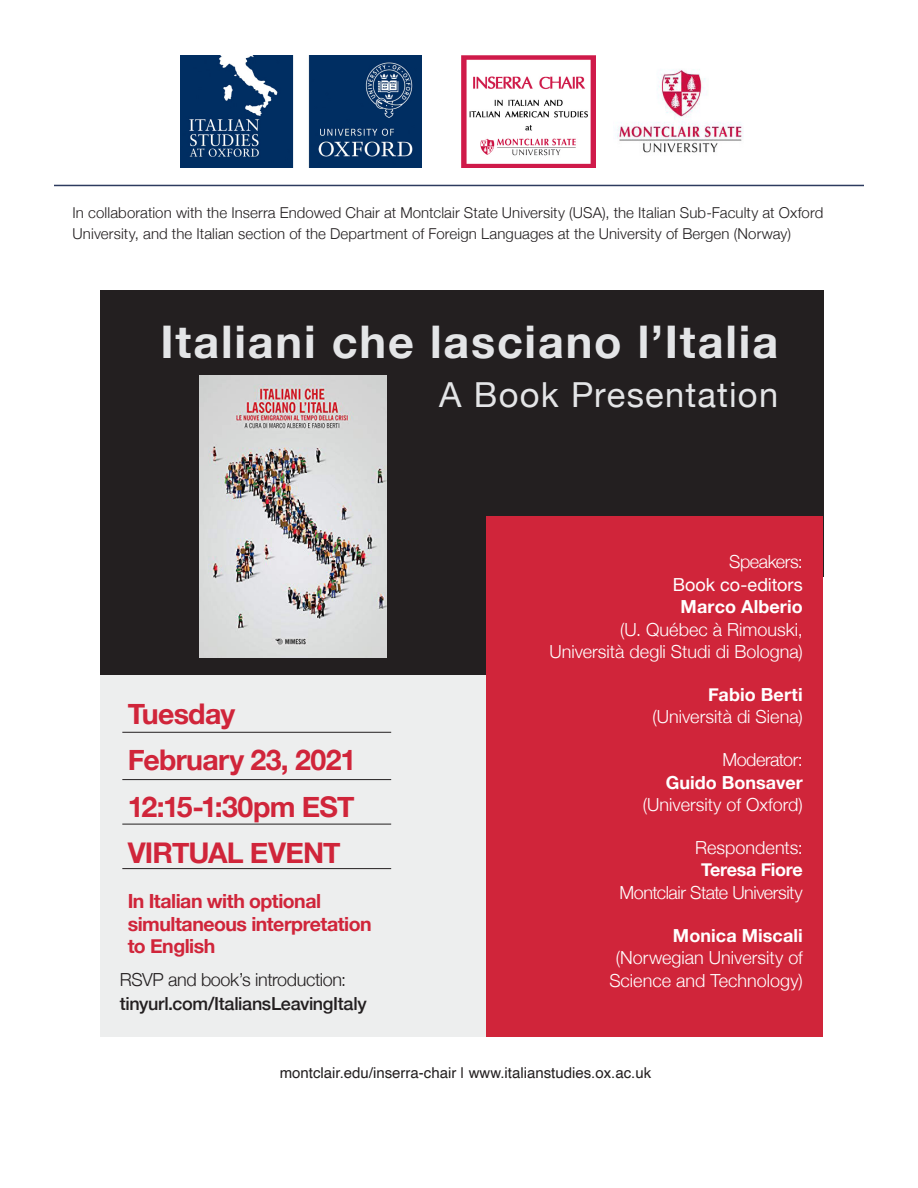
<style>
.page{position:relative;width:918px;height:1188px;background:#fff}
.page>*{position:absolute;margin:0;border:0;box-sizing:border-box;transform-origin:0 0}
.t1{font:700 45px "Helvetica Neue";letter-spacing:.04em;color:#e4e5e7}
.t2{font:34.5px "Helvetica Neue";letter-spacing:.035em;color:#e4e5e7}
.t3{font:700 28.5px "Helvetica Neue";letter-spacing:-.025em;color:#d0253a}
.t4{font:700 19.5px "Helvetica Neue";letter-spacing:-.025em;color:#d0253a}
.t5{font:300 18px/22.5px "Helvetica Neue";color:#fff;text-align:right}
.t6{font:300 18px/22.5px "Helvetica Neue";letter-spacing:-.025em;color:#fff;text-align:right}
.t7{font:500 18px "Helvetica Neue";letter-spacing:-.02em;color:#231f20}
.t8{font:300 18px "Helvetica Neue";letter-spacing:-.02em;color:#231f20}
.t9{font:300 15px/21px "Helvetica Neue";letter-spacing:.005em;color:#231f20}
.t10{font:15px "Helvetica";color:#231f20}
.s1{font-weight:400}
.s2{font-weight:700}
</style>
<div class="page">
<div style="left:100px;top:657px;width:395px;height:380px;background:#edeeee"></div>
<div style="left:100px;top:576px;width:386px;height:99px;background:#231f20"></div>
<div style="left:100px;top:290px;width:723px;height:286px;background:#231f20"></div>
<div style="left:486px;top:516px;width:337px;height:521px;background:#d0253a"></div>
<hr style="left:122px;top:732px;width:269px;height:1px;background:#231f20">
<hr style="left:122px;top:779px;width:269px;height:1px;background:#231f20">
<hr style="left:122px;top:824px;width:269px;height:1px;background:#231f20">
<hr style="left:122px;top:868px;width:269px;height:1px;background:#231f20">
<img style="left:200px;top:375px;width:187px;height:282px">
<img style="left:181px;top:55px;width:241px;height:113px">
<hr style="left:54px;top:185px;width:810px;height:1px;background:#2d3b5f">
<img style="left:462px;top:55px;width:134px;height:113px">
<img style="left:616px;top:69px;width:127px;height:84px">
<p class="t9" style="left:73px;top:201px;width:752px">In collaboration with the Inserra Endowed Chair at Montclair State University (USA), the Italian Sub-Faculty at Oxford<br>University, and the Italian section of the Department of Foreign Languages at the University of Bergen (Norway)</p>
<p class="t1" style="left:160px;top:307px;width:619px">Italiani che lasciano l’Italia</p>
<p class="t2" style="left:439px;top:370px;width:341px">A Book Presentation</p>
<p class="t3" style="left:128px;top:691px;width:109px">Tuesday</p>
<p class="t3" style="left:128px;top:738px;width:230px">February 23, 2021</p>
<p class="t3" style="left:128px;top:784px;width:228px">12:15-1:30pm EST</p>
<p class="t3" style="left:128px;top:831px;width:214px">VIRTUAL EVENT</p>
<p class="t4" style="left:128px;top:886px;width:195px">In Italian with optional</p>
<p class="t4" style="left:128px;top:908px;width:246px">simultaneous interpretation</p>
<p class="t4" style="left:128px;top:931px;width:89px">to English</p>
<p class="t8" style="left:120px;top:965px;width:228px">RSVP and book’s introduction:</p>
<p class="t7" style="left:120px;top:989px;width:248px">tinyurl.com/ItaliansLeavingItaly</p>
<p class="t5" style="left:550px;top:549px;width:255px">Speakers:<br><span class="s1">Book co-editors<br></span><span class="s2">Marco Alberio<br></span>(U. Québec à Rimouski,<br>Università degli Studi di Bologna)</p>
<p class="t5" style="left:653px;top:682px;width:152px"><span class="s2">Fabio Berti </span>(Università di Siena)</p>
<p class="t5" style="left:643px;top:747px;width:162px">Moderator:<br><span class="s2">Guido Bonsaver </span>(University of Oxford)</p>
<p class="t6" style="left:620px;top:835px;width:185px">Respondents:<br><span class="s2">Teresa Fiore<br></span>Montclair State University</p>
<p class="t5" style="left:609px;top:923px;width:195px"><span class="s2">Monica Miscali </span>(Norwegian University of<br>Science and Technology)</p>
<p class="t10" style="left:280px;top:1061px;width:373px">montclair.edu/inserra-chair | www.italianstudies.ox.ac.uk</p>
</div>
